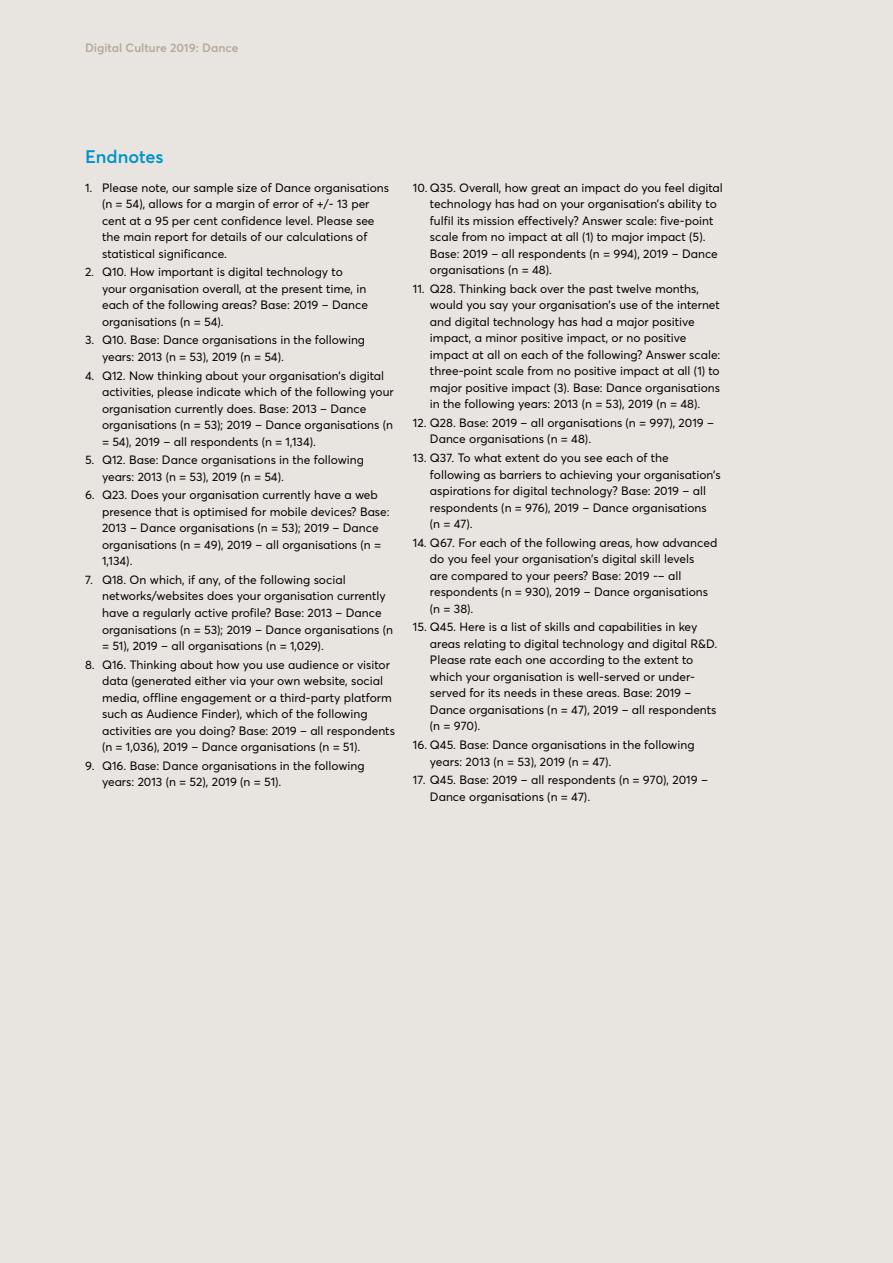
<style>
.page{position:relative;width:893px;height:1263px;background:#e8e4e0}
.page>*{position:absolute;margin:0;border:0;box-sizing:border-box;transform-origin:0 0}
.t1{font:600 18px "Averta";color:#0093c9}
.t2{font:12px/16.5px "Averta";color:#000}
.t3{font:600 12px "Averta";color:#b4a899}
</style>
<div class="page">
<p class="t3" style="left:85px;top:40px;width:155px">Digital Culture 2019: Dance</p>
<h1 class="t1" style="left:85px;top:145px;width:80px">Endnotes</h1>
<p class="t2" style="left:102px;top:179px;width:289px;text-indent:-17px">1. Please note, our sample size of Dance organisations (n = 54), allows for a margin of error of +/- 13 per cent at a 95 per cent confidence level. Please see the main report for details of our calculations of statistical significance.</p>
<p class="t2" style="left:102px;top:264px;width:267px;text-indent:-17px">2. Q10. How important is digital technology to your organisation overall, at the present time, in each of the following areas? Base: 2019 – Dance organisations (n = 54).</p>
<p class="t2" style="left:102px;top:332px;width:265px;text-indent:-17px">3. Q10. Base: Dance organisations in the following years: 2013 (n = 53), 2019 (n = 54).</p>
<p class="t2" style="left:102px;top:367px;width:293px;text-indent:-17px">4. Q12. Now thinking about your organisation’s digital activities, please indicate which of the following your organisation currently does. Base: 2013 – Dance organisations (n = 53); 2019 – Dance organisations (n = 54), 2019 – all respondents (n = 1,134).</p>
<p class="t2" style="left:102px;top:452px;width:264px;text-indent:-17px">5. Q12. Base: Dance organisations in the following years: 2013 (n = 53), 2019 (n = 54).</p>
<p class="t2" style="left:102px;top:487px;width:289px;text-indent:-17px">6. Q23. Does your organisation currently have a web presence that is optimised for mobile devices? Base:<br>2013 – Dance organisations (n = 53); 2019 – Dance organisations (n = 49), 2019 – all organisations (n = 1,134).</p>
<p class="t2" style="left:102px;top:571px;width:292px;text-indent:-17px">7. Q18. On which, if any, of the following social networks/websites does your organisation currently have a regularly active profile? Base: 2013 – Dance organisations (n = 53); 2019 – Dance organisations (n = 51), 2019 – all organisations (n = 1,029).</p>
<p class="t2" style="left:102px;top:656px;width:294px;text-indent:-17px">8. Q16. Thinking about how you use audience or visitor data (generated either via your own website, social media, offline engagement or a third-party platform such as Audience Finder), which of the following activities are you doing? Base: 2019 – all respondents (n = 1,036), 2019 – Dance organisations (n = 51).</p>
<p class="t2" style="left:102px;top:757px;width:264px;text-indent:-17px">9. Q16. Base: Dance organisations in the following years: 2013 (n = 52), 2019 (n = 51).</p>
<p class="t2" style="left:430px;top:179px;width:294px;text-indent:-17px">10. Q35. Overall, how great an impact do you feel digital technology has had on your organisation’s ability to fulfil its mission effectively? Answer scale: five-point scale from no impact at all (1) to major impact (5).<br>Base: 2019 – all respondents (n = 994), 2019 – Dance organisations (n = 48).</p>
<p class="t2" style="left:430px;top:280px;width:292px;text-indent:-17px">11. Q28. Thinking back over the past twelve months, would you say your organisation’s use of the internet and digital technology has had a major positive impact, a minor positive impact, or no positive impact at all on each of the following? Answer scale: three-point scale from no positive impact at all (1) to major positive impact (3). Base: Dance organisations in the following years: 2013 (n = 53), 2019 (n = 48).</p>
<p class="t2" style="left:430px;top:414px;width:286px;text-indent:-17px">12. Q28. Base: 2019 – all organisations (n = 997), 2019 –<br>Dance organisations (n = 48).</p>
<p class="t2" style="left:430px;top:449px;width:292px;text-indent:-17px">13. Q37. To what extent do you see each of the following as barriers to achieving your organisation’s aspirations for digital technology? Base: 2019 – all respondents (n = 976), 2019 – Dance organisations<br>(n = 47).</p>
<p class="t2" style="left:430px;top:534px;width:289px;text-indent:-17px">14. Q67. For each of the following areas, how advanced do you feel your organisation’s digital skill levels<br>are compared to your peers? Base: 2019 -– all respondents (n = 930), 2019 – Dance organisations (n = 38).</p>
<p class="t2" style="left:430px;top:619px;width:289px;text-indent:-17px">15. Q45. Here is a list of skills and capabilities in key areas relating to digital technology and digital R&amp;D.<br>Please rate each one according to the extent to which your organisation is well-served or under&shy;served for its needs in these areas. Base: 2019 – Dance organisations (n = 47), 2019 – all respondents (n = 970).</p>
<p class="t2" style="left:430px;top:736px;width:266px;text-indent:-17px">16. Q45. Base: Dance organisations in the following years: 2013 (n = 53), 2019 (n = 47).</p>
<p class="t2" style="left:430px;top:771px;width:279px;text-indent:-17px">17. Q45. Base: 2019 – all respondents (n = 970), 2019 –<br>Dance organisations (n = 47).</p>
</div>
